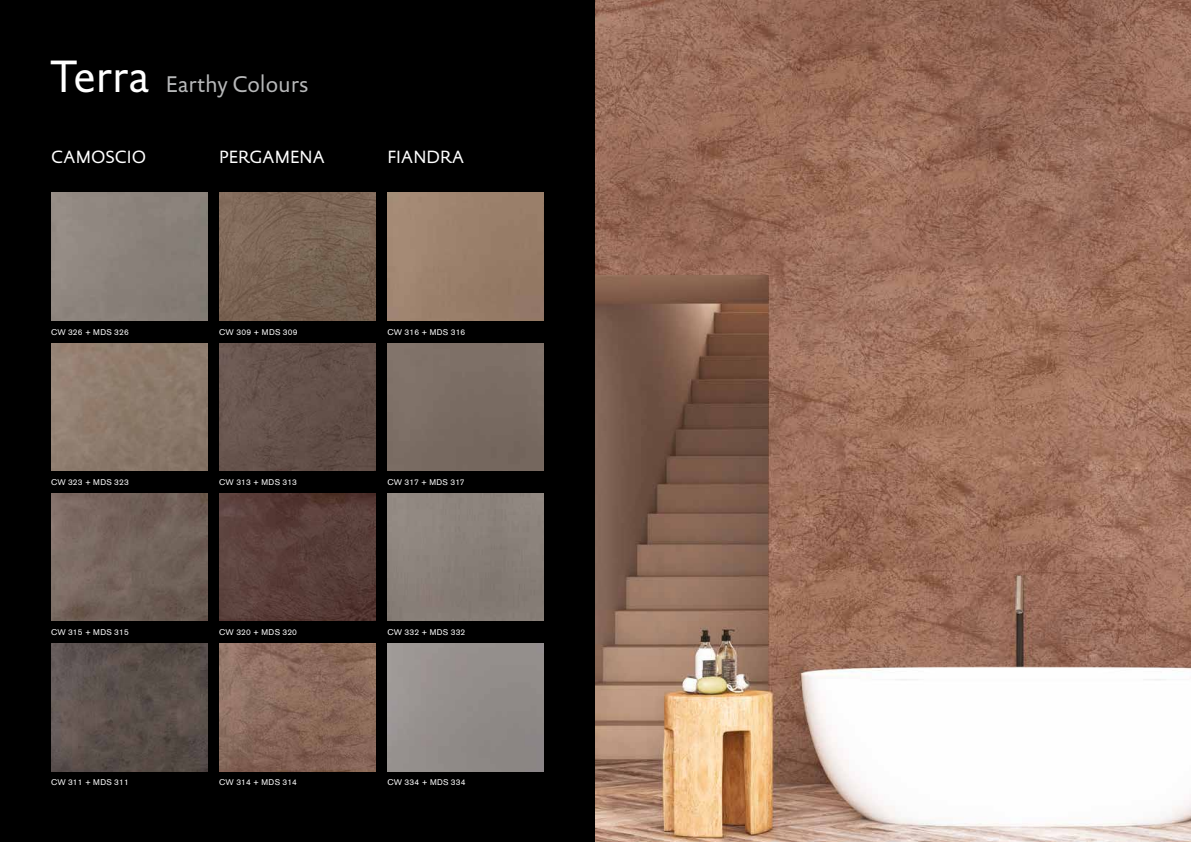
<style>
.page{position:relative;width:1191px;height:842px;background:#fff}
.page>*{position:absolute;margin:0;border:0;box-sizing:border-box;transform-origin:0 0}
.t1{font:46px "DTL Documenta Sans T";letter-spacing:-.005em;color:#fff}
.t2{font:23px "DTL Documenta Sans T";color:#b7b8b9}
.t3{font:18px "DTL Documenta Sans T";color:#fff}
.t4{font:8.2px "Akzidenz Grotesk Std";letter-spacing:.01em;color:#fff}
.t5{font:8.2px "Akzidenz Grotesk Std";letter-spacing:.03em;color:#fff}
</style>
<div class="page">
<div style="left:0;top:0;width:595px;height:842px;background:#000"></div>
<img style="left:595px;top:0;width:596px;height:842px">
<img style="left:51px;top:343px;width:156px;height:128px">
<img style="left:219px;top:193px;width:156px;height:127px">
<img style="left:387px;top:193px;width:156px;height:127px">
<img style="left:51px;top:643px;width:156px;height:128px">
<img style="left:219px;top:493px;width:156px;height:128px">
<img style="left:387px;top:643px;width:156px;height:128px">
<img style="left:51px;top:193px;width:156px;height:127px">
<img style="left:219px;top:343px;width:156px;height:128px">
<img style="left:387px;top:493px;width:156px;height:128px">
<img style="left:51px;top:493px;width:156px;height:128px">
<img style="left:219px;top:643px;width:156px;height:128px">
<div style="left:387px;top:343px;width:156px;height:128px;background:#7b6d64"></div>
<h1 class="t1" style="left:51px;top:48px;width:100px">Terra</h1>
<h2 class="t2" style="left:166px;top:70px;width:144px">Earthy Colours</h2>
<h3 class="t3" style="left:51px;top:146px;width:97px">CAMOSCIO</h3>
<h3 class="t3" style="left:219px;top:146px;width:107px">PERGAMENA</h3>
<h3 class="t3" style="left:387px;top:146px;width:78px">FIANDRA</h3>
<p class="t4" style="left:51px;top:327px;width:79px">CW 326 + MDS 326</p>
<p class="t4" style="left:51px;top:477px;width:79px">CW 323 + MDS 323</p>
<p class="t5" style="left:219px;top:327px;width:80px">CW 309 + MDS 309</p>
<p class="t4" style="left:387px;top:327px;width:79px">CW 316 + MDS 316</p>
<p class="t4" style="left:219px;top:477px;width:79px">CW 313 + MDS 313</p>
<p class="t4" style="left:387px;top:477px;width:79px">CW 317 + MDS 317</p>
<p class="t4" style="left:51px;top:627px;width:79px">CW 315 + MDS 315</p>
<p class="t4" style="left:387px;top:627px;width:79px">CW 332 + MDS 332</p>
<p class="t4" style="left:219px;top:627px;width:79px">CW 320 + MDS 320</p>
<p class="t4" style="left:51px;top:777px;width:79px">CW 311 + MDS 311</p>
<p class="t4" style="left:219px;top:777px;width:79px">CW 314 + MDS 314</p>
<p class="t5" style="left:387px;top:777px;width:80px">CW 334 + MDS 334</p>
</div>
